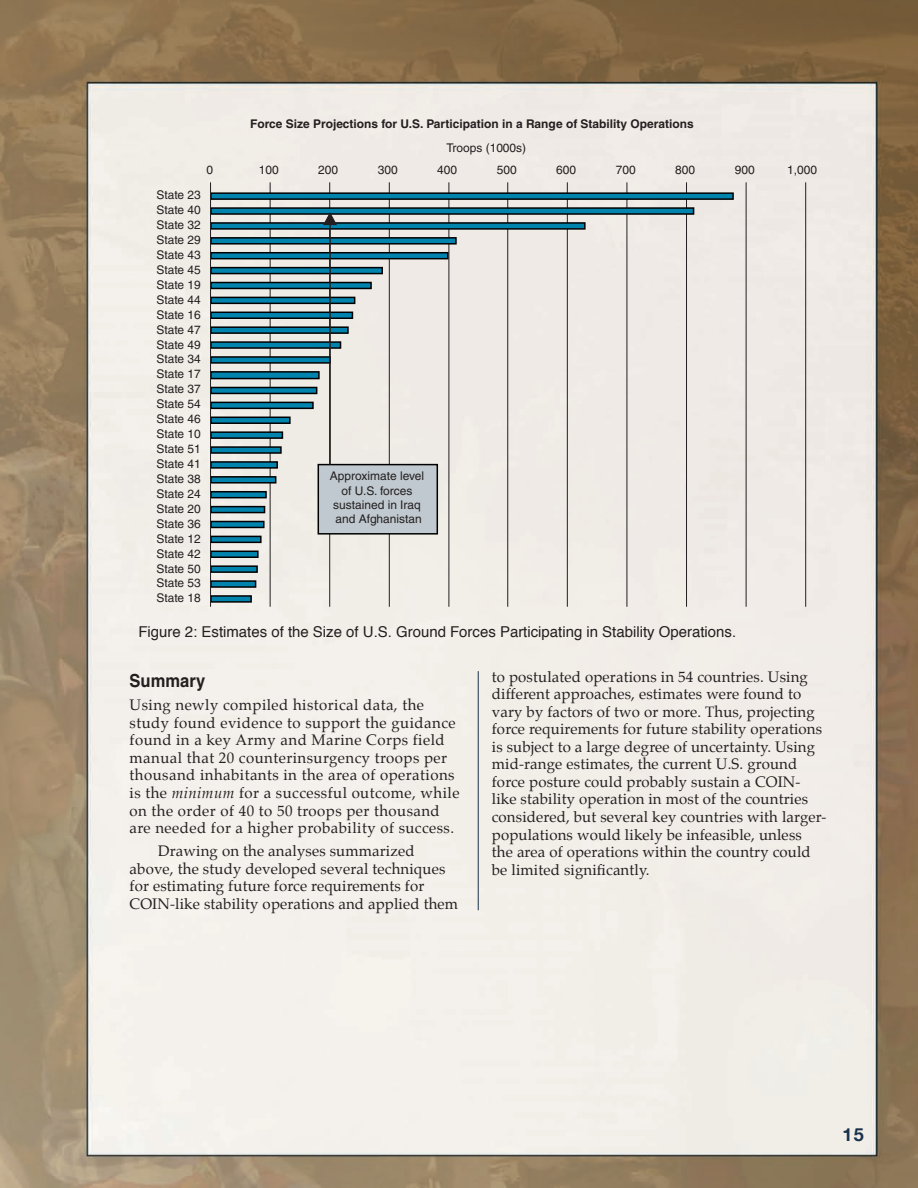
<style>
.page{position:relative;width:918px;height:1188px;background:#fff}
.page>*{position:absolute;margin:0;border:0;box-sizing:border-box;transform-origin:0 0}
.Paragraph_Style_1{font:700 18px "Helvetica";color:#231f20;scale:.92 1}
.t1{font:700 18px "Helvetica Neue";color:#19304c}
.Paragraph_Style_1-2{font:15px/17.5px "Palatino";letter-spacing:.01em;color:#231f20}
.Paragraph_Style_1-3{font:15px/17.5px "Palatino";letter-spacing:.03em;color:#231f20}
.t2{font:15px "Helvetica";color:#231f20}
.t3{font:12px/15px "Helvetica";color:#231f20;text-align:justify}
.t4{font:700 12px "Helvetica";color:#231f20}
.s1{font-style:italic}
</style>
<div class="page">
<img style="left:0;top:0;width:918px;height:1188px">
<hr style="left:478px;top:671px;width:1px;height:239px;background:#19304c">
<hr style="left:270px;top:182px;width:1px;height:425px;background:#231f20">
<hr style="left:329px;top:182px;width:1px;height:425px;background:#231f20">
<hr style="left:389px;top:182px;width:1px;height:425px;background:#231f20">
<hr style="left:449px;top:182px;width:1px;height:425px;background:#231f20">
<hr style="left:507px;top:182px;width:1px;height:425px;background:#231f20">
<hr style="left:567px;top:182px;width:1px;height:425px;background:#231f20">
<hr style="left:627px;top:182px;width:1px;height:425px;background:#231f20">
<hr style="left:686px;top:182px;width:1px;height:425px;background:#231f20">
<hr style="left:746px;top:182px;width:1px;height:425px;background:#231f20">
<hr style="left:805px;top:182px;width:1px;height:425px;background:#231f20">
<svg style="left:209px;top:192px;width:526px;height:411px;background:#cbd2d1"></svg>
<hr style="left:210px;top:182px;width:1px;height:425px;background:#231f20">
<div style="left:318px;top:465px;width:119px;height:69px;background:#c0c9cf"></div>
<div style="left:318px;top:464px;width:120px;height:71px;border:1px solid #000"></div>
<svg style="left:322px;top:210px;width:16px;height:16px"></svg>
<hr style="left:329px;top:224px;width:2px;height:241px;background:#231f20">
<p class="t4" style="left:250px;top:116px;width:445px">Force Size Projections for U.S. Participation in a Range of Stability Operations</p>
<p class="t3" style="left:447px;top:140px;width:81px">Troops (1000s)</p>
<p class="t3" style="left:207px;top:163px;width:8px">0</p>
<p class="t3" style="left:259px;top:163px;width:21px">100</p>
<p class="t3" style="left:318px;top:163px;width:21px">200</p>
<p class="t3" style="left:378px;top:163px;width:21px">300</p>
<p class="t3" style="left:437px;top:163px;width:21px">400</p>
<p class="t3" style="left:497px;top:163px;width:21px">500</p>
<p class="t3" style="left:556px;top:163px;width:21px">600</p>
<p class="t3" style="left:616px;top:163px;width:21px">700</p>
<p class="t3" style="left:675px;top:163px;width:21px">800</p>
<p class="t3" style="left:735px;top:163px;width:21px">900</p>
<p class="t3" style="left:787px;top:163px;width:31px">1,000</p>
<p class="t3" style="left:156px;top:187px;width:46px">State 23<br>State 40<br>State 32<br>State 29<br>State 43<br>State 45<br>State 19<br>State 44<br>State 16<br>State 47<br>State 49<br>State 34<br>State 17<br>State 37<br>State 54<br>State 46<br>State 10<br>State 51<br>State 41<br>State 38<br>State 24<br>State 20<br>State 36<br>State 12<br>State 42<br>State 50<br>State 53<br>State 18</p>
<p class="t3" style="left:330px;top:469px;width:96px;line-height:14.4px;text-align:center">Approximate level of U.S. forces sustained in Iraq and Afghanistan</p>
<p class="t2" style="left:138px;top:620px;width:599px">Figure 2: Estimates of the Size of U.S. Ground Forces Participating in Stability Operations.</p>
<p class="Paragraph_Style_1" style="left:130px;top:670px;width:84px">Summary</p>
<p class="Paragraph_Style_1-3" style="left:130px;top:696px;width:332px">Using newly compiled historical data, the study found evidence to support the guidance found in a key Army and Marine Corps field manual that 20 counterinsurgency troops per thousand inhabitants in the area of operations is the <span class="s1">minimum</span> for a successful outcome, while on the order of 40 to 50 troops per thousand are needed for a higher probability of success.</p>
<p class="Paragraph_Style_1-2" style="left:130px;top:842px;width:330px;text-indent:28px">Drawing on the analyses summarized above, the study developed several techniques for estimating future force requirements for COIN-like stability operations and applied them</p>
<p class="Paragraph_Style_1-2" style="left:492px;top:668px;width:336px">to postulated operations in 54 countries. Using different approaches, estimates were found to vary by factors of two or more. Thus, projecting force requirements for future stability operations is subject to a large degree of uncertainty. Using mid-range estimates, the current U.S. ground force posture could probably sustain a COIN&shy;like stability operation in most of the countries considered, but several key countries with larger&shy;populations would likely be infeasible, unless the area of operations within the country could be limited significantly.</p>
<p class="t1" style="left:843px;top:1123px;width:23px">15</p>
</div>
